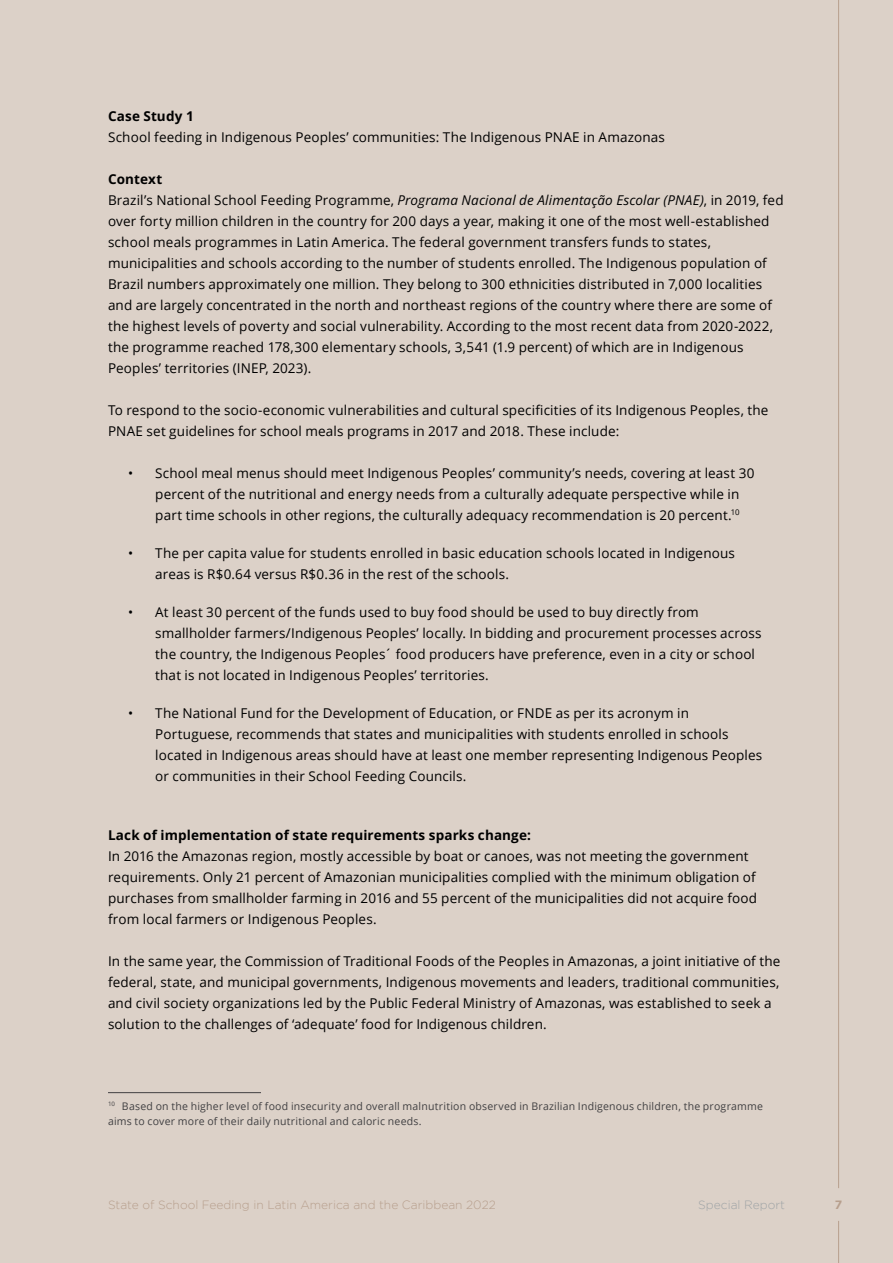
<style>
.page{position:relative;width:893px;height:1263px;background:#dcd1c8}
.page>*{position:absolute;margin:0;border:0;box-sizing:border-box;transform-origin:0 0}
.Body_text{font:13.5px/21px "Open Sans";letter-spacing:.01em;color:#000}
.Map_and_boxes{font:13.5px "Open Sans";letter-spacing:.01em;color:#000}
.Body_text-2{font:700 13.5px "Open Sans";letter-spacing:.01em;color:#000}
.Map_and_boxes-2{font:700 13.5px "Open Sans";letter-spacing:.015em;color:#000}
.t1{font:300 12px "Gotham";color:#b79f8d}
.t2{font:300 12px "Gotham";color:#9fa4a6}
.t3{font:700 12px "Gotham";color:#b79f8d}
.Body_text-3{font:10.5px/15px "Open Sans";letter-spacing:.02em;color:#414042}
.s1{font-style:italic}
</style>
<div class="page">
<hr style="left:108px;top:1092px;width:153px;height:1px;background:#414042">
<hr style="left:838px;top:0;width:1px;height:1188px;background:#b79f8d">
<hr style="left:838px;top:1221px;width:1px;height:42px;background:#b79f8d">
<p class="Map_and_boxes-2" style="left:108px;top:106px;width:87px">Case Study 1</p>
<p class="Map_and_boxes" style="left:108px;top:128px;width:558px">School feeding in Indigenous Peoples’ communities: The Indigenous PNAE in Amazonas</p>
<p class="Body_text-2" style="left:108px;top:169px;width:56px">Context</p>
<p class="Body_text" style="left:108px;top:189px;width:677px">Brazil’s National School Feeding Programme, <span class="s1">Programa Nacional de Alimentação Escolar (PNAE)</span>, in 2019, fed over forty million children in the country for 200 days a year, making it one of the most well-established school meals programmes in Latin America. The federal government transfers funds to states, municipalities and schools according to the number of students enrolled. The Indigenous population of Brazil numbers approximately one million. They belong to 300 ethnicities distributed in 7,000 localities and are largely concentrated in the north and northeast regions of the country where there are some of the highest levels of poverty and social vulnerability. According to the most recent data from 2020-2022, the programme reached 178,300 elementary schools, 3,541 (1.9 percent) of which are in Indigenous Peoples’ territories (INEP, 2023).</p>
<p class="Body_text" style="left:108px;top:399px;width:662px">To respond to the socio-economic vulnerabilities and cultural specificities of its Indigenous Peoples, the<br>PNAE set guidelines for school meals programs in 2017 and 2018. These include:</p>
<p class="Body_text" style="left:155px;top:462px;width:601px;text-indent:-27px">• School meal menus should meet Indigenous Peoples’ community’s needs, covering at least 30 percent of the nutritional and energy needs from a culturally adequate perspective while in part time schools in other regions, the culturally adequacy recommendation is 20 percent.<sup>10</sup></p>
<p class="Body_text" style="left:155px;top:542px;width:581px;text-indent:-27px">• The per capita value for students enrolled in basic education schools located in Indigenous areas is R$0.64 versus R$0.36 in the rest of the schools.</p>
<p class="Body_text" style="left:155px;top:601px;width:608px;text-indent:-27px">• At least 30 percent of the funds used to buy food should be used to buy directly from smallholder farmers/Indigenous Peoples’ locally. In bidding and procurement processes across the country, the Indigenous Peoples´ food producers have preference, even in a city or school that is not located in Indigenous Peoples’ territories.</p>
<p class="Body_text" style="left:155px;top:702px;width:609px;text-indent:-27px">• The National Fund for the Development of Education, or FNDE as per its acronym in Portuguese, recommends that states and municipalities with students enrolled in schools located in Indigenous areas should have at least one member representing Indigenous Peoples or communities in their School Feeding Councils.</p>
<p class="Body_text-2" style="left:108px;top:825px;width:424px">Lack of implementation of state requirements sparks change:</p>
<p class="Body_text" style="left:108px;top:845px;width:651px">In 2016 the Amazonas region, mostly accessible by boat or canoes, was not meeting the government requirements. Only 21 percent of Amazonian municipalities complied with the minimum obligation of purchases from smallholder farming in 2016 and 55 percent of the municipalities did not acquire food from local farmers or Indigenous Peoples.</p>
<p class="Body_text" style="left:108px;top:950px;width:674px">In the same year, the Commission of Traditional Foods of the Peoples in Amazonas, a joint initiative of the federal, state, and municipal governments, Indigenous movements and leaders, traditional communities, and civil society organizations led by the Public Federal Ministry of Amazonas, was established to seek a solution to the challenges of ‘adequate’ food for Indigenous children.</p>
<p class="Body_text-3" style="left:108px;top:1098px;width:656px"><sup>10</sup> Based on the higher level of food insecurity and overall malnutrition observed in Brazilian Indigenous children, the programme aims to cover more of their daily nutritional and caloric needs.</p>
<p class="t1" style="left:108px;top:1198px;width:389px">State of School Feeding in Latin America and the Caribbean 2022</p>
<p class="t2" style="left:698px;top:1198px;width:88px">Special Report</p>
<p class="t3" style="left:835px;top:1198px;width:9px">7</p>
</div>
